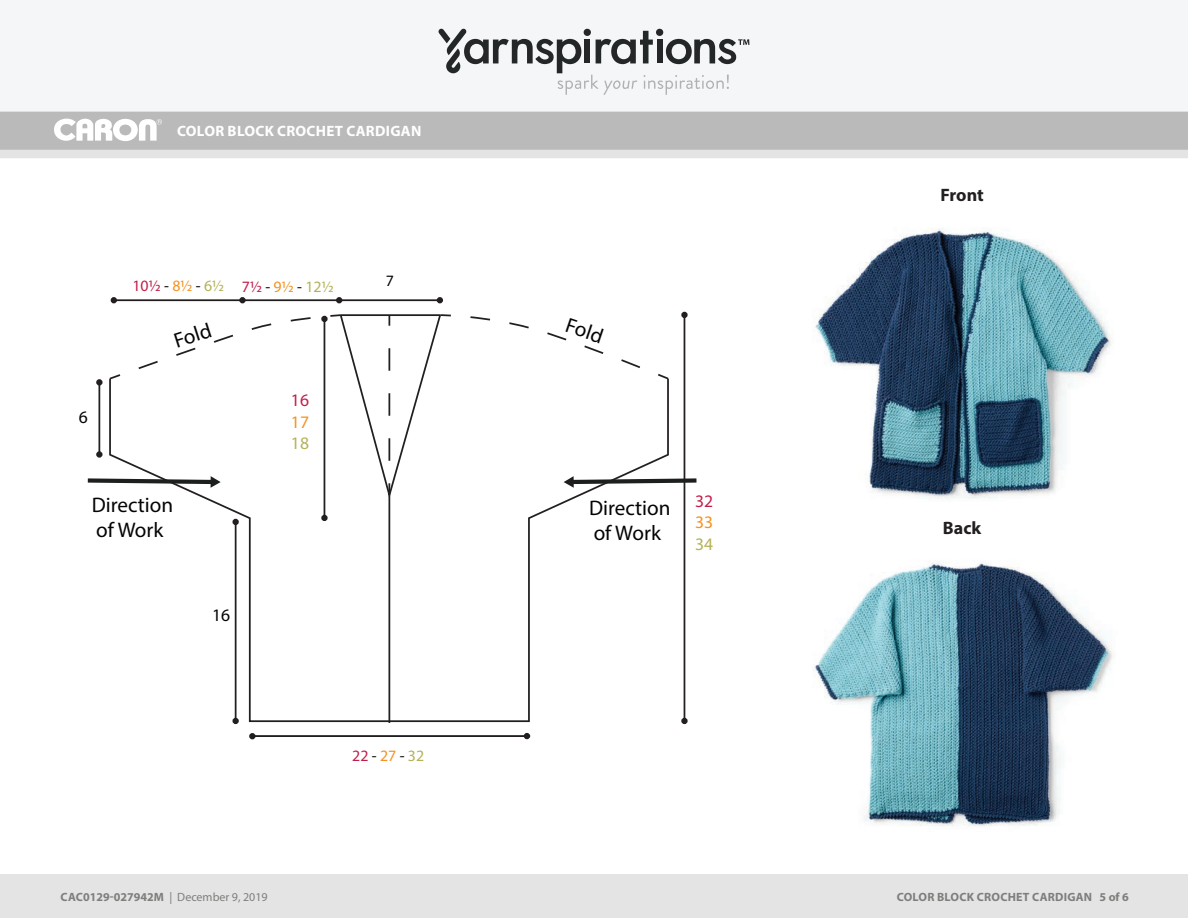
<style>
.page{position:relative;width:1188px;height:918px;background:#fff}
.page>*{position:absolute;margin:0;border:0;box-sizing:border-box;transform-origin:0 0}
.t1{font:21.15px/25.3px "Myriad Pro";color:#040503}
.t2{font:700 18px "Myriad Pro";color:#231f20}
.t3{font:17.55px "Myriad Pro";color:#c31e4a}
.t4{font:17.55px "Myriad Pro";color:#f6921f}
.t5{font:17.55px "Myriad Pro";color:#b3b257}
.t6{font:17.55px "Myriad Pro";color:#040503}
.t7{font:15.9px "Myriad Pro";color:#c31e4a}
.t8{font:15.9px "Myriad Pro";color:#b3b257}
.t9{font:15.9px "Myriad Pro";color:#040503}
.t10{font:700 15px "Myriad Pro";letter-spacing:.02em;color:#fff}
.t11{font:700 12px "Myriad Pro";color:#7e7e7d}
.t12{font:700 12px "Myriad Pro";letter-spacing:.02em;color:#7e7e7d}
.s1{color:#040503}
.s2{color:#f6921f}
.s3{color:#b3b257}
.s4{color:#c31e4a}
.s5{font-weight:400}
</style>
<div class="page">
<div style="left:0;top:150px;width:1188px;height:8px;background:#e4e4e4"></div>
<div style="left:0;top:112px;width:1188px;height:38px;background:#bababa"></div>
<div style="left:0;top:0;width:1188px;height:112px;background:#f4f6f7"></div>
<svg style="left:438px;top:29px;width:311px;height:66px"></svg>
<div style="left:0;top:875px;width:1188px;height:43px;background:#e4e4e4"></div>
<svg style="left:54px;top:119px;width:108px;height:22px"></svg>
<hr style="left:684px;top:315px;width:1px;height:406px;background:#231f20">
<div style="left:681px;top:312px;width:7px;height:6px;border:2px solid #231f20;border-radius:50%"></div>
<div style="left:681px;top:718px;width:7px;height:6px;border:2px solid #231f20;border-radius:50%"></div>
<div style="left:249px;top:733px;width:7px;height:6px;border:2px solid #231f20;border-radius:50%"></div>
<hr style="left:252px;top:735px;width:278px;height:2px;background:#201d1e">
<svg style="left:524px;top:733px;width:6px;height:6px"></svg>
<div style="left:232px;top:718px;width:7px;height:6px;border:2px solid #231f20;border-radius:50%"></div>
<svg style="left:212px;top:380px;width:457px;height:343px"></svg>
<svg style="left:470px;top:316px;width:199px;height:64px"></svg>
<hr style="left:115px;top:299px;width:323px;height:2px;background:#201d1e">
<svg style="left:336px;top:297px;width:6px;height:6px"></svg>
<svg style="left:437px;top:297px;width:6px;height:6px"></svg>
<svg style="left:111px;top:297px;width:6px;height:6px"></svg>
<div style="left:239px;top:297px;width:7px;height:6px;border:2px solid #231f20;border-radius:50%"></div>
<hr style="left:388px;top:495px;width:2px;height:228px;background:#231f20">
<svg style="left:88px;top:314px;width:365px;height:188px"></svg>
<svg style="left:564px;top:476px;width:133px;height:12px"></svg>
<img style="left:814px;top:561px;width:298px;height:266px">
<img style="left:815px;top:228px;width:297px;height:271px">
<p class="t10" style="left:177px;top:121px;width:246px">COLOR BLOCK CROCHET CARDIGAN</p>
<p class="t6" style="left:79px;top:406px;width:11px">6</p>
<p class="t7" style="left:132px;top:276px;width:93px">10½ <span class="s1">-</span> <span class="s2">8½</span> <span class="s1">-</span> <span class="s3">6½</span></p>
<p class="t1" style="left:170px;top:329px;width:40px;rotate:-18deg">Fold</p>
<p class="t8" style="left:242px;top:277px;width:93px"><span class="s4">7½</span> <span class="s1">-</span> <span class="s2">9½</span> <span class="s1">-</span> 12½</p>
<p class="t3" style="left:291px;top:390px;width:20px">16</p>
<p class="t4" style="left:291px;top:411px;width:20px">17</p>
<p class="t5" style="left:291px;top:432px;width:20px">18</p>
<p class="t9" style="left:386px;top:270px;width:10px">7</p>
<p class="t1" style="left:571px;top:312px;width:40px;rotate:19deg">Fold</p>
<p class="t1" style="left:92px;top:492px;width:83px">Direction of Work</p>
<p class="t1" style="left:589px;top:495px;width:83px">Direction of Work</p>
<p class="t6" style="left:212px;top:605px;width:20px">16</p>
<p class="t3" style="left:695px;top:491px;width:20px">32</p>
<p class="t4" style="left:695px;top:512px;width:20px">33</p>
<p class="t5" style="left:695px;top:533px;width:20px">34</p>
<p class="t7" style="left:352px;top:746px;width:74px">22 <span class="s1">-</span> <span class="s2">27</span> <span class="s1">-</span> <span class="s3">32</span></p>
<p class="t2" style="left:940px;top:183px;width:45px">Front</p>
<p class="t2" style="left:943px;top:516px;width:40px">Back</p>
<p class="t11" style="left:61px;top:889px;width:209px">CAC0129-027942M <span class="s5">| December 9, 2019</span></p>
<p class="t12" style="left:897px;top:889px;width:234px">COLOR BLOCK CROCHET CARDIGAN 5 of 6</p>
</div>
